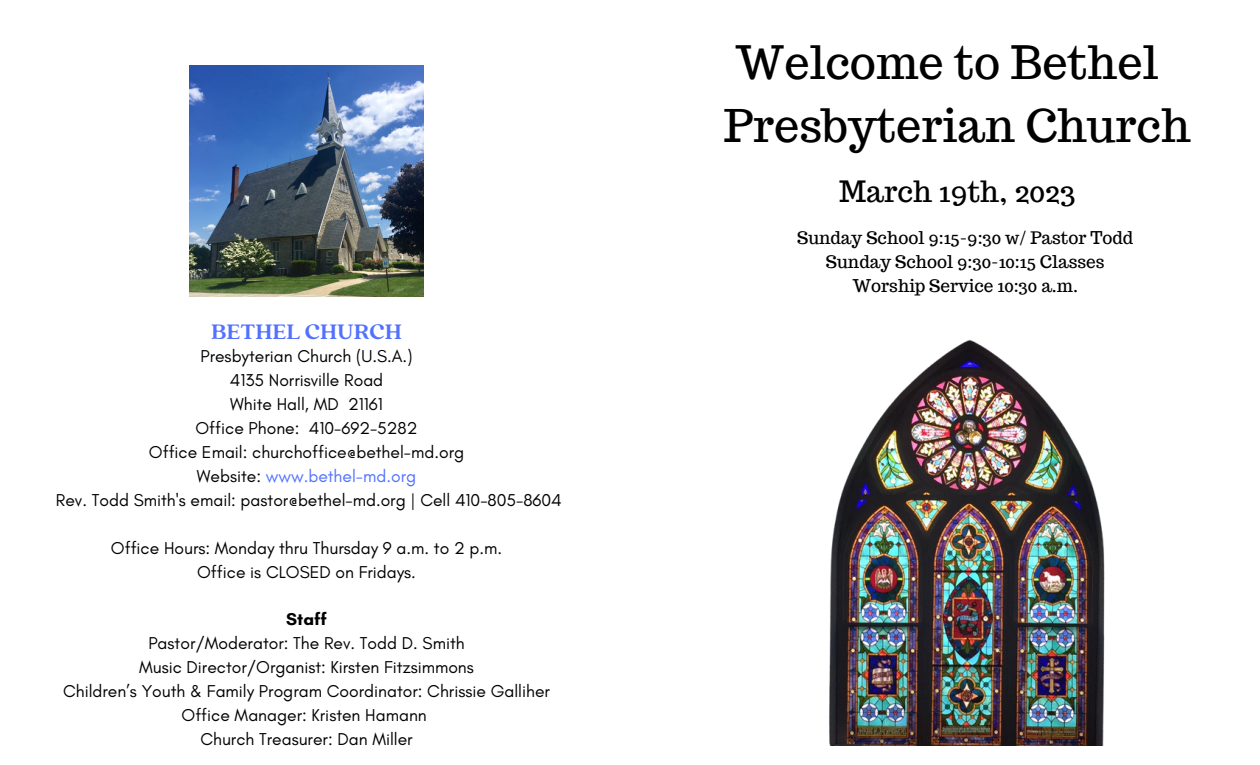
<style>
.page{position:relative;width:1260px;height:765px;background:#fff}
.page>*{position:absolute;margin:0;border:0;box-sizing:border-box;transform-origin:0 0}
.t1{font:45.12px/62.9px "Trocchi";color:#000}
.t2{font:28.75px "Trocchi";color:#000}
.t3{font:700 23.25px "Quincy CF";color:#5271ff}
.t4{font:17.5px/23.9px "Glacial Indifference";color:#000;text-align:center}
.t5{font:700 17.5px "Glacial Indifference";color:#000}
.t6{font:17.25px/23.8px "Trocchi";color:#000;text-align:center}
.s1{color:#5271ff}
</style>
<div class="page">
<img style="left:189px;top:65px;width:235px;height:231px">
<img style="left:829px;top:339px;width:276px;height:406px">
<h3 class="t3" style="left:211px;top:316px;width:193px">BETHEL CHURCH</h3>
<p class="t4" style="left:56px;top:344px;width:507px">Presbyterian Church (U.S.A.)<br>4135 Norrisville Road<br>White Hall, MD 21161<br>Office Phone: 410-692-5282<br>Office Email: churchoffice@bethel-md.org<br>Website: <span class="s1">www.bethel-md.org<br></span>Rev. Todd Smith's email: pastor@bethel-md.org | Cell 410-805-8604</p>
<p class="t4" style="left:111px;top:536px;width:393px">Office Hours: Monday thru Thursday 9 a.m. to 2 p.m.<br>Office is CLOSED on Fridays.</p>
<p class="t5" style="left:286px;top:609px;width:42px">Staff</p>
<p class="t4" style="left:63px;top:631px;width:488px">Pastor/Moderator: The Rev. Todd D. Smith<br>Music Director/Organist: Kirsten Fitzsimmons<br>Children’s Youth &amp; Family Program Coordinator: Chrissie Galliher Office Manager: Kristen Hamann<br>Church Treasurer: Dan Miller</p>
<h1 class="t1" style="left:724px;top:31px;width:469px">Welcome to Bethel<br>Presbyterian Church</h1>
<h2 class="t2" style="left:839px;top:172px;width:238px">March 19th, 2023</h2>
<p class="t6" style="left:797px;top:226px;width:338px">Sunday School 9:15-9:30 w/ Pastor Todd<br>Sunday School 9:30-10:15 Classes<br>Worship Service 10:30 a.m.</p>
</div>
